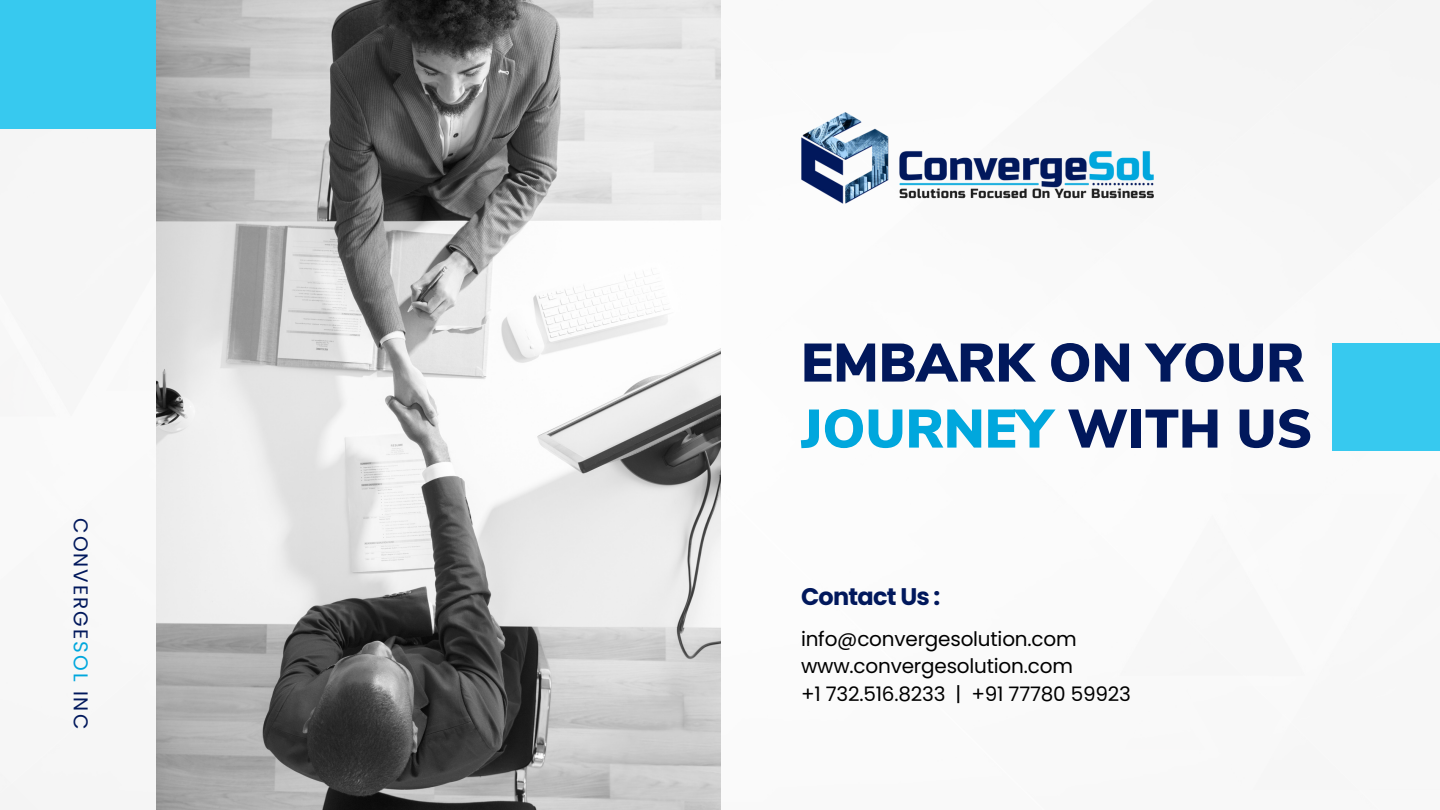
<style>
.page{position:relative;width:1440px;height:810px;background:#fff}
.page>*{position:absolute;margin:0;border:0;box-sizing:border-box;transform-origin:0 0}
.t1{font:900 54px/66px "Nunito Sans";color:#01185c}
.t2{font:700 24px "Poppins";letter-spacing:-.03em;color:#01185c}
.t3{font:20px "Poppins";letter-spacing:-.01em;color:#000}
.t4{font:20px "Poppins";letter-spacing:.1em;color:#01185c}
.s1{color:#00a7dd}
</style>
<div class="page">
<img style="left:0;top:0;width:1440px;height:810px">
<div style="left:0;top:0;width:215px;height:128px;background:#37c9ef"></div>
<img style="left:157px;top:0;width:563px;height:810px">
<div style="left:1333px;top:344px;width:107px;height:107px;background:#37c9ef"></div>
<img style="left:801px;top:111px;width:353px;height:93px">
<p class="t4" style="left:95px;top:518px;width:212px;rotate:90deg">CONVERGE<span class="s1">SOL</span> INC</p>
<p class="t1" style="left:801px;top:331px;width:513px">EMBARK ON YOUR<br><span class="s1">JOURNEY</span> WITH US</p>
<p class="t2" style="left:801px;top:580px;width:141px">Contact Us :</p>
<p class="t3" style="left:801px;top:625px;width:277px">info@convergesolution.com</p>
<p class="t3" style="left:801px;top:652px;width:273px">www.convergesolution.com</p>
<p class="t3" style="left:801px;top:680px;width:331px">+1 732.516.8233 | +91 77780 59923</p>
</div>
